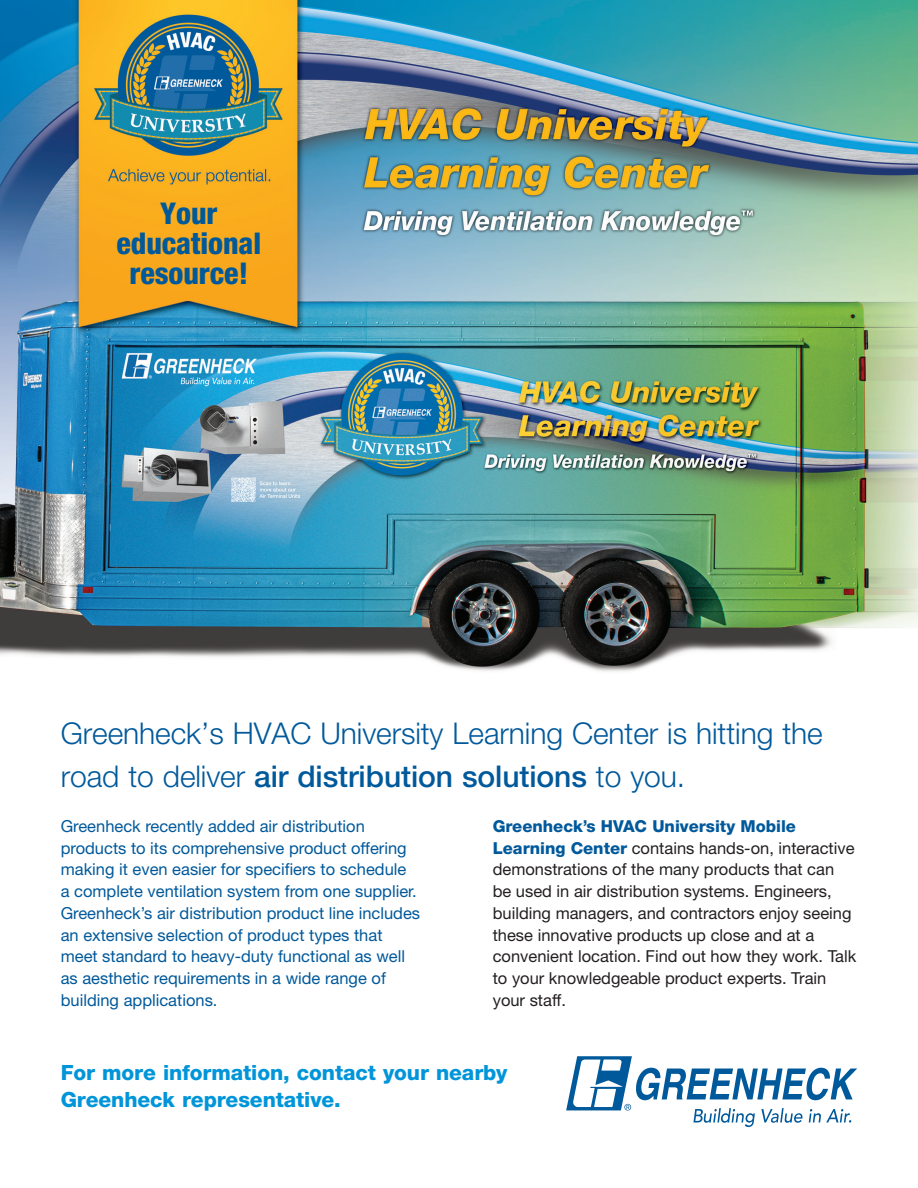
<style>
.page{position:relative;width:918px;height:1188px;background:#fff}
.page>*{position:absolute;margin:0;border:0;box-sizing:border-box;transform-origin:0 0}
.Body_II{font:300 30px/43.5px "Helvetica Neue LT Std";letter-spacing:-.005em;color:#00599b}
.Body_II-2{font:800 condensed 30px/30px "Helvetica Neue LT Std";letter-spacing:-.005em;color:#00599b;text-align:center}
.Body_II-3{font:800 21px/27px "Helvetica Neue LT Std";letter-spacing:-.005em;color:#0095d9}
.t1{font:16.5px/21.8px "Helvetica Neue LT Std";color:#00599b}
.t2{font:16.5px/21.8px "Helvetica Neue LT Std";color:#231f20}
.s1{font-weight:500}
.s2{font-weight:800;color:#00599b}
</style>
<div class="page">
<img style="left:0;top:0;width:918px;height:1128px">
<svg style="left:566px;top:1056px;width:291px;height:71px"></svg>
<p class="Body_II-2" style="left:117px;top:198px;width:146px">Your educational resource!</p>
<p class="Body_II" style="left:61px;top:711px;width:764px">Greenheck’s HVAC University Learning Center is hitting the road to deliver <span class="s1">air distribution solutions</span> to you.</p>
<p class="t1" style="left:61px;top:815px;width:361px">Greenheck recently added air distribution products to its comprehensive product offering making it even easier for specifiers to schedule<br>a complete ventilation system from one supplier.<br>Greenheck’s air distribution product line includes an extensive selection of product types that meet standard to heavy-duty functional as well as aesthetic requirements in a wide range of building applications.</p>
<p class="t2" style="left:493px;top:815px;width:365px"><span class="s2">Greenheck’s HVAC University Mobile Learning Center</span> contains hands-on, interactive demonstrations of the many products that can be used in air distribution systems. Engineers, building managers, and contractors enjoy seeing these innovative products up close and at a convenient location. Find out how they work. Talk to your knowledgeable product experts. Train your staff.</p>
<p class="Body_II-3" style="left:61px;top:1059px;width:448px">For more information, contact your nearby<br>Greenheck representative.</p>
</div>
